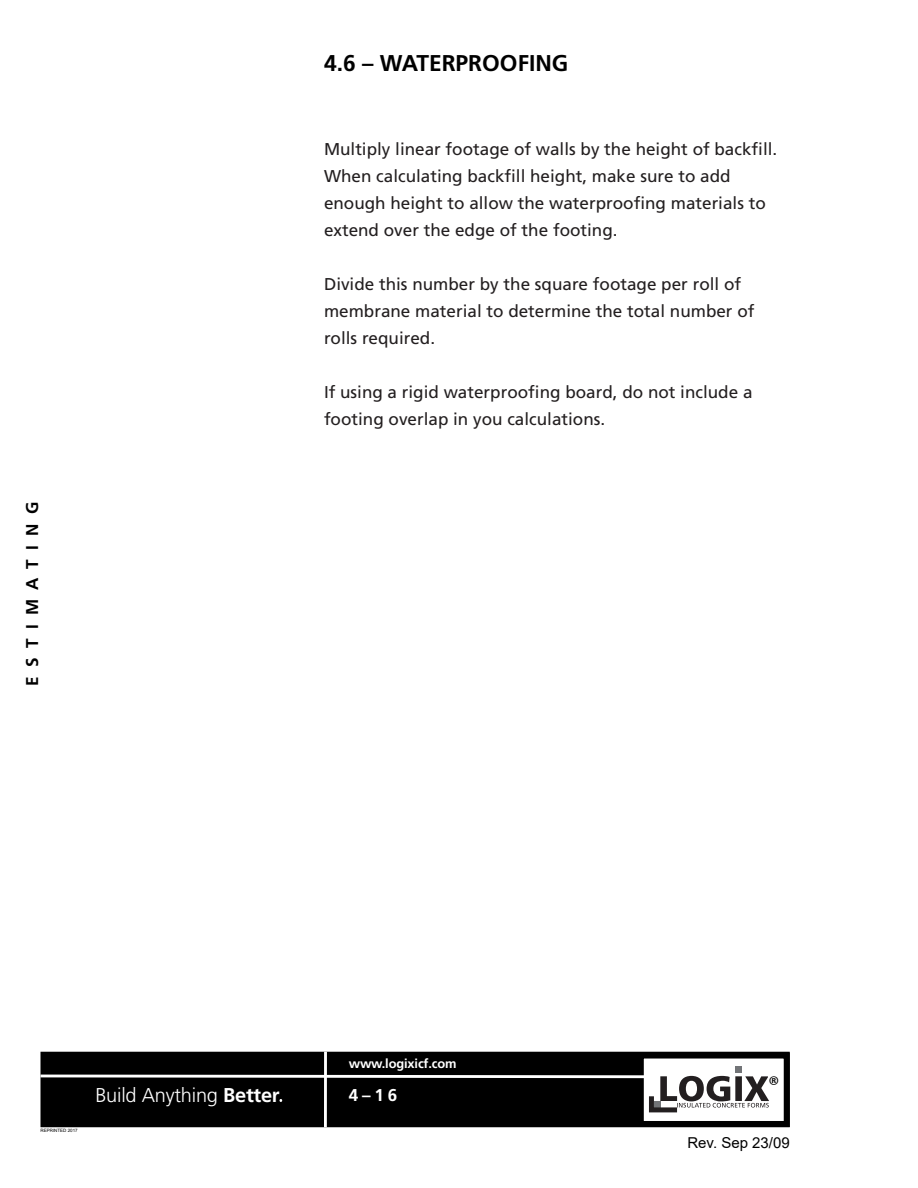
<style>
.page{position:relative;width:918px;height:1188px;background:#fff}
.page>*{position:absolute;margin:0;border:0;box-sizing:border-box;transform-origin:0 0}
.t1{font:700 22.8px "Frutiger LT Std";color:#000}
.t2{font:22.8px "Calibri";color:#000}
.t3{font:300 19.95px "Frutiger";letter-spacing:-.01em;color:#fff}
.t4{font:17.1px/27px "Frutiger LT Std";color:#231f20}
.t5{font:700 17.1px "Frutiger LT Std";letter-spacing:.555em;color:#000}
.t6{font:700 17.1px "Frutiger LT Std";color:#fff}
.t7{font:15px "Arial";color:#000}
.t8{font:700 12.9px "Frutiger LT Std";letter-spacing:-.01em;color:#fff}
.t9{font:4.5px "Arial";color:#000}
.s1{font-family:"Frutiger LT Std";font-weight:700}
</style>
<div class="page">
<div style="left:41px;top:1052px;width:749px;height:75px;background:#000"></div>
<div style="left:638px;top:1053px;width:152px;height:74px;background:#fff;border:6px solid #000"></div>
<hr style="left:324px;top:1052px;width:3px;height:75px;background:#fff">
<div style="left:735px;top:1066px;width:7px;height:7px;background:#727477"></div>
<svg style="left:40px;top:1073px;width:729px;height:42px"></svg>
<p class="t5" style="left:22px;top:686px;width:186px;rotate:-90deg">ESTIMATING</p>
<p class="t1" style="left:324px;top:50px;width:246px">4.6 – WATERPROOFING</p>
<p class="t4" style="left:324px;top:135px;width:452px">Multiply linear footage of walls by the height of backfill.<br>When calculating backfill height, make sure to add enough height to allow the waterproofing materials to extend over the edge of the footing.</p>
<p class="t4" style="left:324px;top:270px;width:432px">Divide this number by the square footage per roll of membrane material to determine the total number of rolls required.</p>
<p class="t4" style="left:324px;top:378px;width:430px">If using a rigid waterproofing board, do not include a footing overlap in you calculations.</p>
<p class="t9" style="left:40px;top:1127px;width:39px">REPRINTED 2017</p>
<p class="t3" style="left:95px;top:1084px;width:186px">Build Anything <span class="s1">Better</span></p>
<p class="t8" style="left:349px;top:1056px;width:109px">www.logixicf.com</p>
<p class="t6" style="left:349px;top:1085px;width:50px">4–16</p>
<h1 class="t2" style="left:768px;top:1068px;width:13px">®</h1>
<p class="t7" style="left:687px;top:1132px;width:104px">Rev. Sep 23/09</p>
</div>
